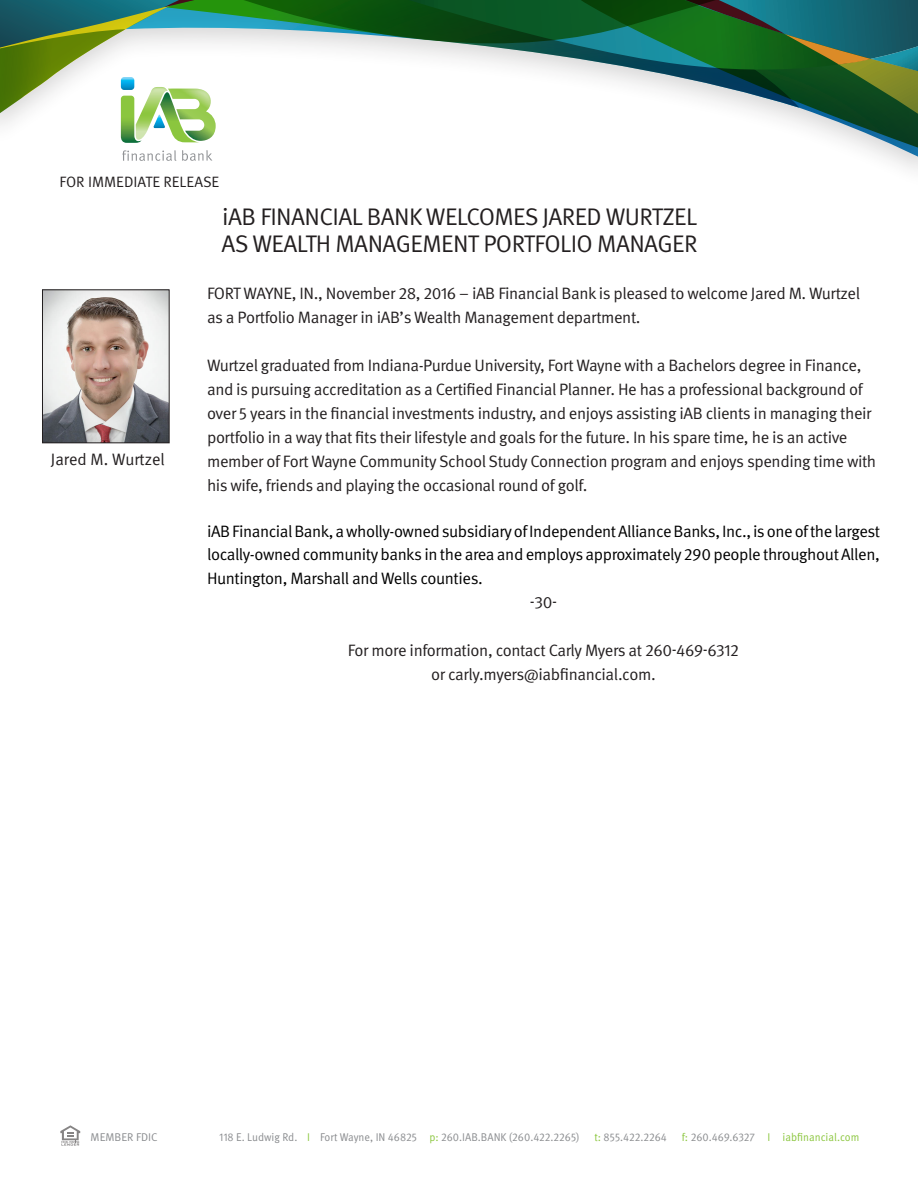
<style>
.page{position:relative;width:918px;height:1188px;background:#fff}
.page>*{position:absolute;margin:0;border:0;box-sizing:border-box;transform-origin:0 0}
.t1{font:24px "Meta OT Norm";letter-spacing:-.025em;color:#231f20}
.t2{font:16.5px/24px "Meta OT Norm";letter-spacing:-.025em;color:#231f20}
.t3{font:16.5px/22.5px "Meta OT Norm";letter-spacing:-.025em;color:#000}
.t4{font:16.5px "Meta Normal LF";color:#231f20}
.t5{font:15px "Meta OT Norm";color:#231f20}
.t6{font:11.25px "Meta OT Norm";color:#8a8c8f;scale:.95 1}
.t7{font:11.25px "Meta OT Norm";color:#8bc63e;scale:.95 1}
.t8{font:11.25px "Meta OT Norm";color:#8a8c8f}
.s1{color:#8bc63e}
.s2{color:#8a8c8f}
</style>
<div class="page">
<svg style="left:0;top:0;width:918px;height:162px"></svg>
<img style="left:147px;top:87px;width:21px;height:14px">
<img style="left:168px;top:89px;width:48px;height:22px">
<svg style="left:60px;top:1125px;width:20px;height:21px"></svg>
<img style="left:44px;top:291px;width:124px;height:150px">
<div style="left:42px;top:289px;width:128px;height:154px;border:1px solid #231f20"></div>
<p class="t5" style="left:59px;top:173px;width:162px">FOR IMMEDIATE RELEASE</p>
<p class="t4" style="left:51px;top:450px;width:115px">Jared M. Wurtzel</p>
<p class="t1" style="left:222px;top:202px;width:477px">iAB FINANCIAL BANK WELCOMES JARED WURTZEL</p>
<p class="t1" style="left:221px;top:229px;width:477px">AS WEALTH MANAGEMENT PORTFOLIO MANAGER</p>
<p class="t2" style="left:207px;top:281px;width:655px">FORT WAYNE, IN., November 28, 2016 – iAB Financial Bank is pleased to welcome Jared M. Wurtzel</p>
<p class="t2" style="left:207px;top:305px;width:435px">as a Portfolio Manager in iAB’s Wealth Management department.</p>
<p class="t2" style="left:207px;top:353px;width:671px">Wurtzel graduated from Indiana-Purdue University, Fort Wayne with a Bachelors degree in Finance, and is pursuing accreditation as a Certified Financial Planner. He has a professional background of over 5 years in the financial investments industry, and enjoys assisting iAB clients in managing their portfolio in a way that fits their lifestyle and goals for the future. In his spare time, he is an active member of Fort Wayne Community School Study Connection program and enjoys spending time with his wife, friends and playing the occasional round of golf.</p>
<p class="t3" style="left:207px;top:521px;width:675px">iAB Financial Bank, a wholly-owned subsidiary of Independent Alliance Banks, Inc., is one of the largest locally-owned community banks in the area and employs approximately 290 people throughout Allen,</p>
<p class="t3" style="left:207px;top:567px;width:277px">Huntington, Marshall and Wells counties.</p>
<p class="t2" style="left:530px;top:590px;width:29px">-30-</p>
<p class="t2" style="left:348px;top:638px;width:393px">For more information, contact Carly Myers at 260-469-6312</p>
<p class="t2" style="left:431px;top:662px;width:226px">or carly.myers@iabfinancial.com.</p>
<p class="t8" style="left:91px;top:1131px;width:69px">MEMBER FDIC</p>
<p class="t6" style="left:219px;top:1131px;width:381px">118 E. Ludwig Rd. <span class="s1">I</span> Fort Wayne, IN 46825 <span class="s1">p:</span> 260.IAB.BANK (260.422.2265)</p>
<p class="t6" style="left:595px;top:1131px;width:78px"><span class="s1">t:</span> 855.422.2264</p>
<p class="t7" style="left:682px;top:1131px;width:189px">f: <span class="s2">260.469.6327</span> I iabfinancial.com</p>
</div>
